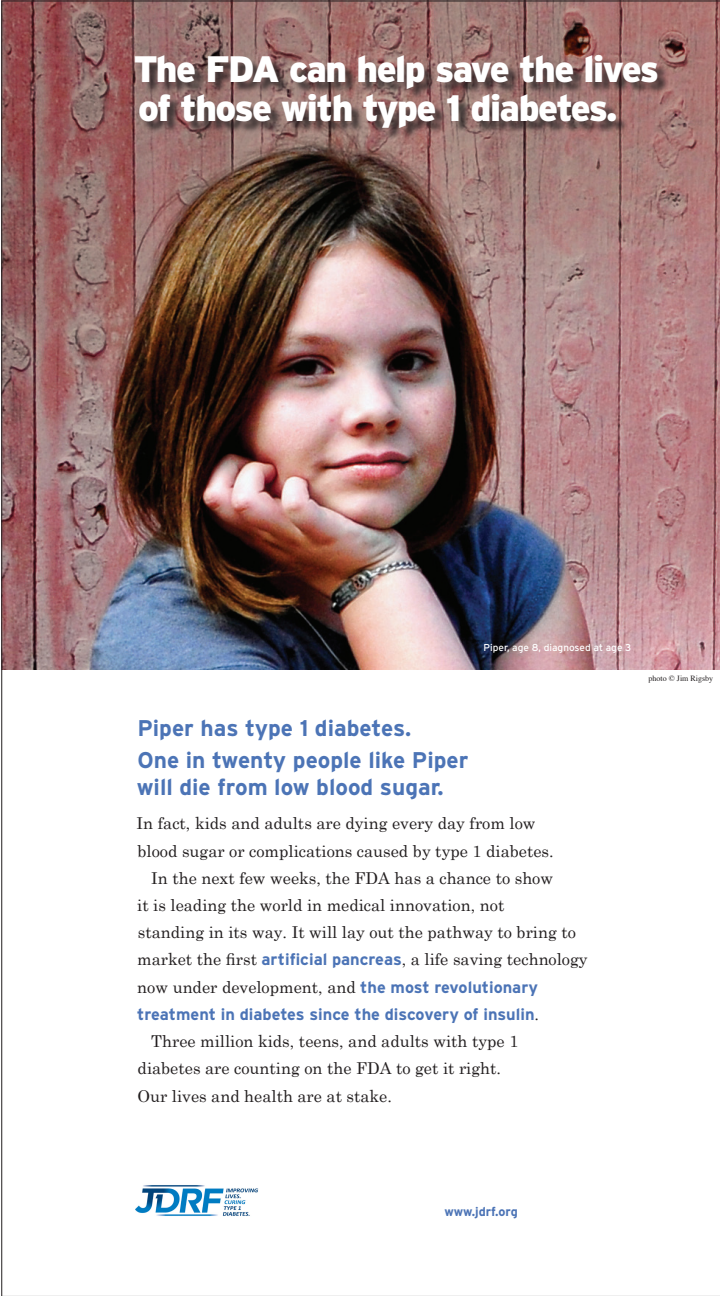
<style>
.page{position:relative;width:720px;height:1296px;background:#fff}
.page>*{position:absolute;margin:0;border:0;box-sizing:border-box;transform-origin:0 0}
.t1{font:900 36.8px/39.3px "Interstate";letter-spacing:-.04em;color:#fff}
.t2{font:700 22.7px/27.2px "Interstate";color:#4c74b6}
.t3{font:16.3px/27.2px "Century Schoolbook";color:#231f20}
.t4{font:700 12.7px "Interstate";color:#4c74b6}
.t5{font:10px "Interstate";color:#fff}
.t6{font:8px "Times";color:#231f20}
.s1{font-family:"Interstate";font-weight:700;color:#4c74b6}
</style>
<div class="page">
<img style="left:2px;top:1px;width:718px;height:1295px">
<p class="t1" style="left:133px;top:49px;width:527px">The FDA can help save the lives of those with type 1 diabetes.</p>
<p class="t5" style="left:484px;top:642px;width:149px">Piper, age 8, diagnosed at age 3</p>
<p class="t2" style="left:137px;top:714px;width:275px">Piper has type 1 diabetes.</p>
<p class="t2" style="left:137px;top:746px;width:333px">One in twenty people like Piper will die from low blood sugar.</p>
<p class="t3" style="left:137px;top:809px;width:419px">In fact, kids and adults are dying every day from low blood sugar or complications caused by type 1 diabetes.</p>
<p class="t3" style="left:137px;top:864px;width:452px;text-indent:14px">In the next few weeks, the FDA has a chance to show<br>it is leading the world in medical innovation, not<br>standing in its way. It will lay out the pathway to bring to market the first <span class="s1">artificial pancreas</span>, a life saving technology now under development, and <span class="s1">the most revolutionary treatment in diabetes since the discovery of insulin</span>.</p>
<p class="t3" style="left:137px;top:1027px;width:382px;text-indent:14px">Three million kids, teens, and adults with type 1 diabetes are counting on the FDA to get it right.<br>Our lives and health are at stake.</p>
<p class="t6" style="left:649px;top:671px;width:66px">photo © Jim Rigsby</p>
<p class="t4" style="left:444px;top:1205px;width:75px">www.jdrf.org</p>
</div>
